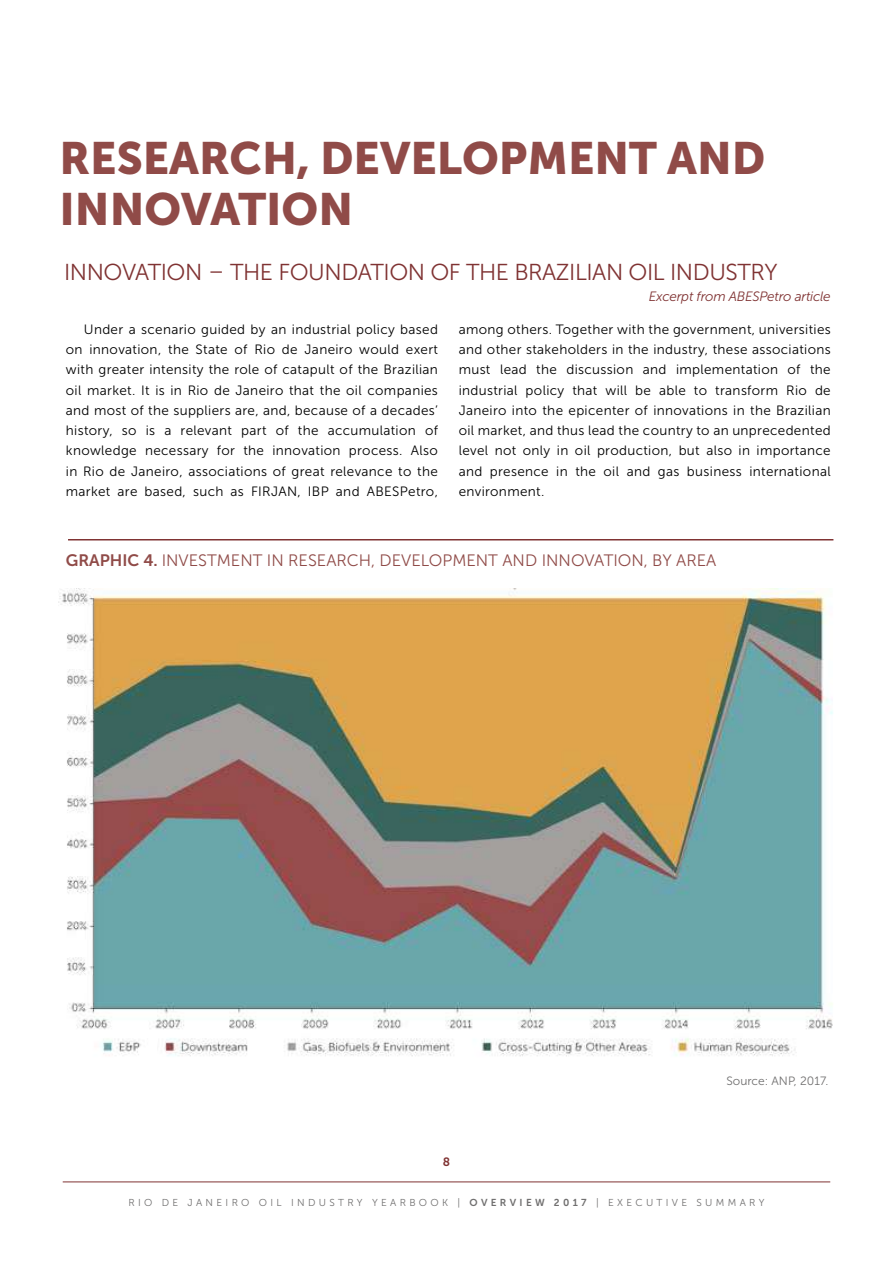
<style>
.page{position:relative;width:893px;height:1263px;background:#fff}
.page>*{position:absolute;margin:0;border:0;box-sizing:border-box;transform-origin:0 0}
.t1{font:45px/51px "Museo Sans 900";color:#904b48}
.t2{font:22.95px "Museo Sans 300";letter-spacing:-.02em;color:#803333}
.t3{font:16.5px "Museo Sans 300";color:#904b48}
.t4{font:13.5px/20.2px "Museo Sans 300";letter-spacing:.025em;color:#000;text-align:justify}
.t5{font:italic 13.5px "Museo Sans 300";letter-spacing:-.02em;color:#803333}
.t6{font:12px "Museo Sans 300";color:#706f6f}
.t7{font:12px "Museo Sans 700";color:#803333}
.t8{font:10.05px "Museo Sans 300";letter-spacing:.33em;color:#706f6f}
.s1{font-family:"Museo Sans 700"}
</style>
<div class="page">
<hr style="left:63px;top:1181px;width:767px;height:1px;background:#803333">
<img style="left:58px;top:589px;width:775px;height:467px">
<hr style="left:68px;top:539px;width:765px;height:1px;background:#803333">
<h1 class="t1" style="left:60px;top:133px;width:707px">RESEARCH, DEVELOPMENT AND<br>INNOVATION</h1>
<h2 class="t2" style="left:64px;top:260px;width:715px">INNOVATION – THE FOUNDATION OF THE BRAZILIAN OIL INDUSTRY</h2>
<p class="t5" style="left:649px;top:289px;width:183px">Excerpt from ABESPetro article</p>
<p class="t4" style="left:66px;top:319px;width:374px;text-indent:18px">Under a scenario guided by an industrial policy based on innovation, the State of Rio de Janeiro would exert with greater intensity the role of catapult of the Brazilian oil market. It is in Rio de Janeiro that the oil companies and most of the suppliers are, and, because of a decades’ history, so is a relevant part of the accumulation of knowledge necessary for the innovation process. Also in Rio de Janeiro, associations of great relevance to the market are based, such as FIRJAN, IBP and ABESPetro,</p>
<p class="t4" style="left:459px;top:319px;width:374px">among others. Together with the government, universities and other stakeholders in the industry, these associations must lead the discussion and implementation of the industrial policy that will be able to transform Rio de Janeiro into the epicenter of innovations in the Brazilian oil market, and thus lead the country to an unprecedented level not only in oil production, but also in importance and presence in the oil and gas business international environment.</p>
<p class="t3" style="left:66px;top:552px;width:652px"><span class="s1">GRAPHIC 4.</span> INVESTMENT IN RESEARCH, DEVELOPMENT AND INNOVATION, BY AREA</p>
<p class="t7" style="left:443px;top:1155px;width:9px">8</p>
<p class="t6" style="left:726px;top:1074px;width:103px">Source: ANP, 2017.</p>
<p class="t8" style="left:128px;top:1197px;width:638px">RIO DE JANEIRO OIL INDUSTRY YEARBOOK | <span class="s1">OVERVIEW 2017</span> | EXECUTIVE SUMMARY</p>
</div>
